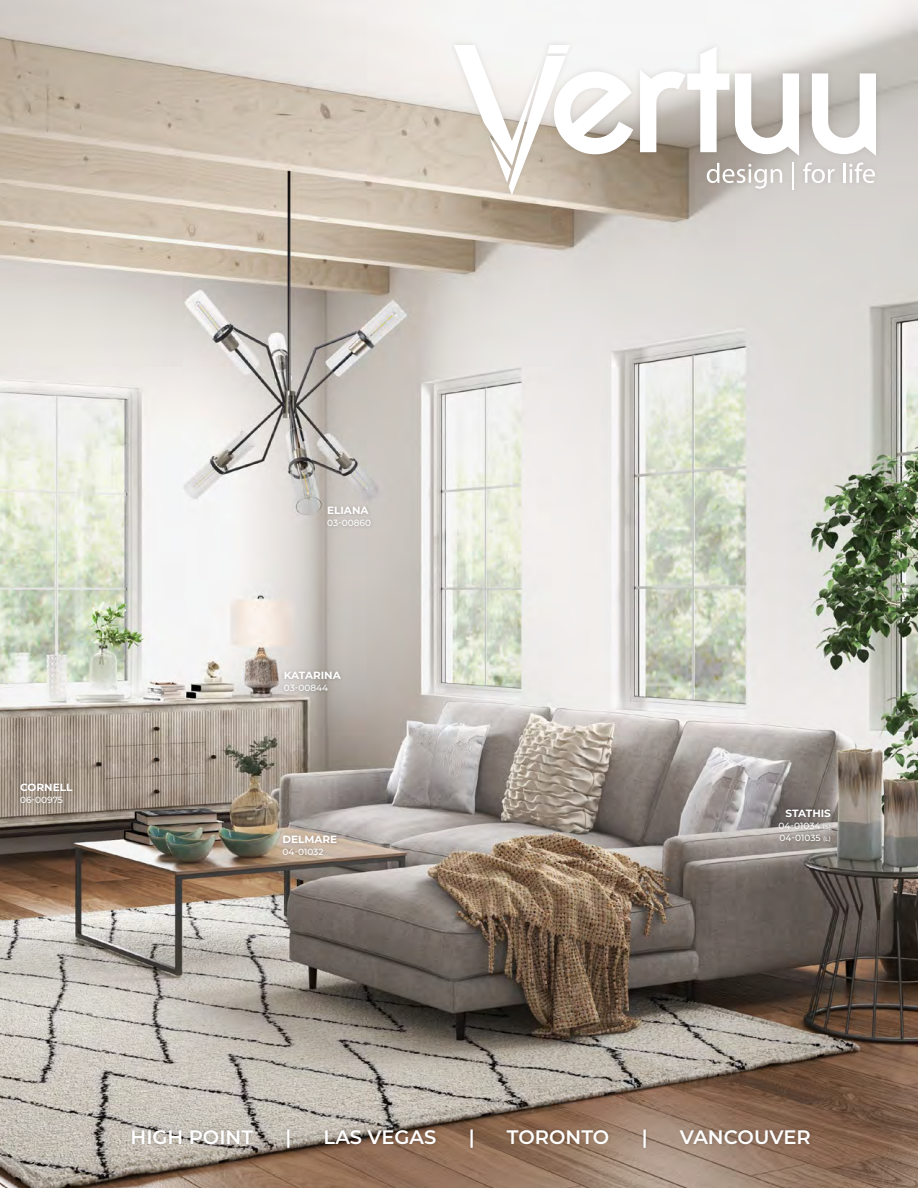
<style>
.page{position:relative;width:918px;height:1188px;background:#fff}
.page>*{position:absolute;margin:0;border:0;box-sizing:border-box;transform-origin:0 0}
.ImageCaption1A{font:600 19.5px "Montserrat";color:#fff}
.OnImageCaption{font:700 10.5px "Montserrat";color:#fff}
.OnImageCaption-2{font:500 9px "Montserrat";color:#fff}
.s1{font-size:6px}
</style>
<div class="page">
<img style="left:0;top:0;width:918px;height:1188px">
<div style="left:447px;top:38px;width:436px;height:163px;background:#000;opacity:.1"></div>
<svg style="left:640px;top:46px;width:89px;height:106px"></svg>
<svg style="left:735px;top:73px;width:64px;height:83px"></svg>
<svg style="left:812px;top:73px;width:64px;height:83px"></svg>
<svg style="left:454px;top:45px;width:179px;height:150px"></svg>
<svg style="left:707px;top:163px;width:75px;height:26px"></svg>
<svg style="left:793px;top:162px;width:1px;height:28px"></svg>
<svg style="left:803px;top:163px;width:32px;height:20px"></svg>
<hr style="left:843px;top:163px;width:3px;height:20px;background:#fff">
<svg style="left:849px;top:163px;width:26px;height:20px"></svg>
<div style="left:129px;top:1126px;width:684px;height:25px;background:#000;opacity:.2"></div>
<div style="left:776px;top:806px;width:58px;height:39px;background:#000;opacity:.4"></div>
<div style="left:279px;top:832px;width:61px;height:26px;background:#000;opacity:.2"></div>
<div style="left:324px;top:503px;width:50px;height:26px;background:#000;opacity:.2"></div>
<div style="left:281px;top:668px;width:63px;height:26px;background:#000;opacity:.2"></div>
<div style="left:17px;top:780px;width:58px;height:26px;background:#000;opacity:.2"></div>
<p class="OnImageCaption" style="left:20px;top:780px;width:54px">CORNELL</p>
<p class="OnImageCaption-2" style="left:20px;top:793px;width:45px">06-00975</p>
<p class="OnImageCaption" style="left:327px;top:503px;width:43px">ELIANA</p>
<p class="OnImageCaption-2" style="left:327px;top:517px;width:46px">03-00860</p>
<p class="OnImageCaption" style="left:284px;top:668px;width:58px">KATARINA</p>
<p class="OnImageCaption-2" style="left:284px;top:682px;width:46px">03-00844</p>
<p class="OnImageCaption" style="left:785px;top:805px;width:47px">STATHIS</p>
<p class="OnImageCaption-2" style="left:778px;top:819px;width:54px">04-01034 <span class="s1">(S)</span></p>
<p class="OnImageCaption" style="left:282px;top:832px;width:56px">DELMARE</p>
<p class="OnImageCaption-2" style="left:780px;top:831px;width:53px">04-01035 <span class="s1">(L)</span></p>
<p class="OnImageCaption-2" style="left:282px;top:846px;width:43px">04-01032</p>
<p class="ImageCaption1A" style="left:131px;top:1123px;width:124px">HIGH POINT</p>
<p class="ImageCaption1A" style="left:285px;top:1123px;width:7px">|</p>
<p class="ImageCaption1A" style="left:324px;top:1123px;width:114px">LAS VEGAS</p>
<p class="ImageCaption1A" style="left:469px;top:1123px;width:7px">|</p>
<p class="ImageCaption1A" style="left:507px;top:1123px;width:104px">TORONTO</p>
<p class="ImageCaption1A" style="left:642px;top:1123px;width:7px">|</p>
<p class="ImageCaption1A" style="left:680px;top:1123px;width:132px">VANCOUVER</p>
</div>
